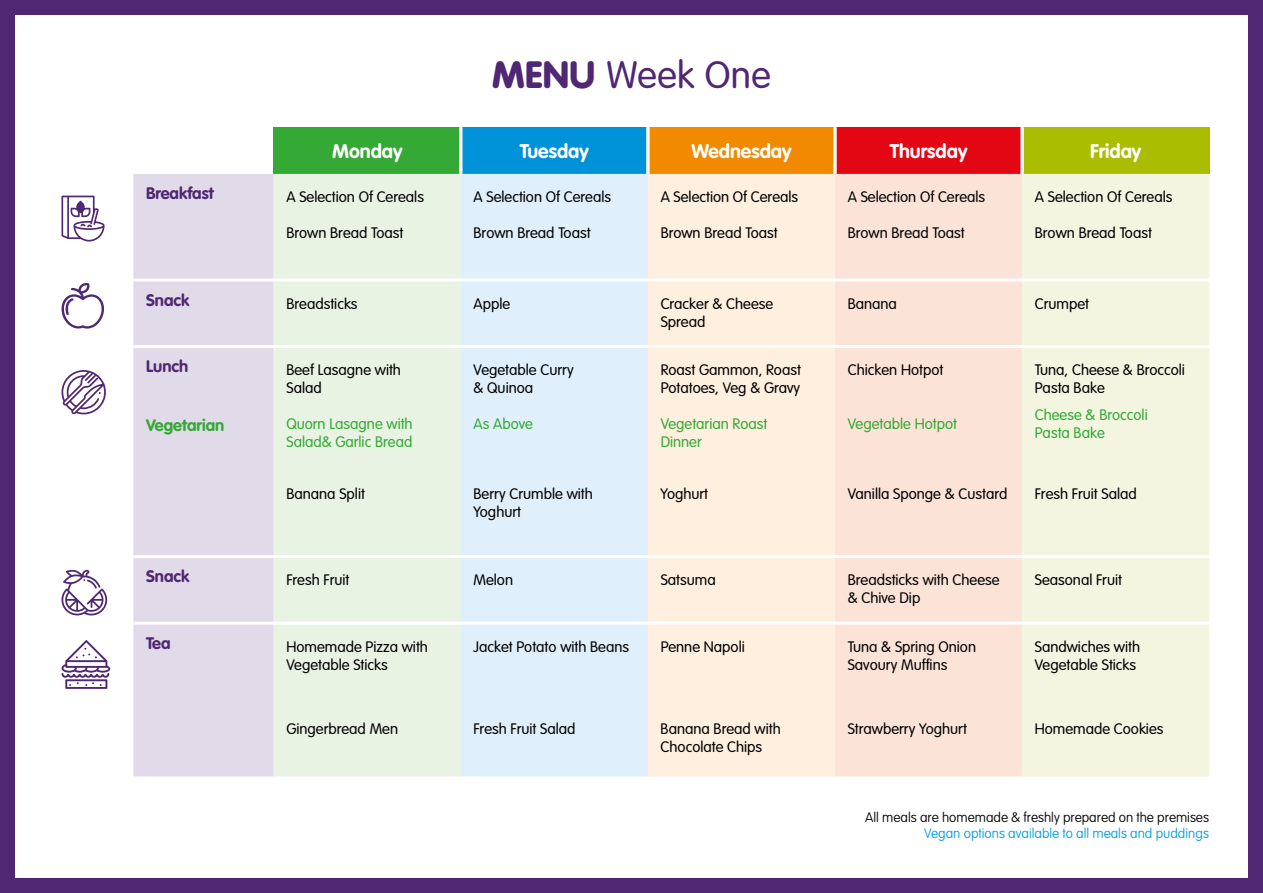
<style>
.page{position:relative;width:1263px;height:893px;background:#fff}
.page>*{position:absolute;margin:0;border:0;box-sizing:border-box;transform-origin:0 0}
.t1{font:300 37.5px "VAG Rounded Std";letter-spacing:.01em;color:#4f2772}
.t2{font:700 19.5px "VAG Rounded Std";color:#fff}
.t3{font:700 16.5px "VAG Rounded Std";color:#4f2772}
.t4{font:700 16.5px "VAG Rounded Std";color:#35a936}
.t5{font:300 15px/18px "VAG Rounded Std";color:#000}
.t6{font:300 15px/18px "VAG Rounded Std";color:#35a936}
.t7{font:100 13.5px "VAG Rounded Std";color:#000}
.t8{font:100 13.5px "VAG Rounded Std";color:#009ee0}
.s1{font-weight:900}
</style>
<div class="page">
<div style="left:274px;top:127px;width:187px;height:47px;background:#35a936"></div>
<div style="left:461px;top:127px;width:187px;height:47px;background:#0092d8"></div>
<div style="left:648px;top:127px;width:187px;height:47px;background:#f18a00"></div>
<div style="left:835px;top:127px;width:187px;height:47px;background:#e30613"></div>
<div style="left:1022px;top:127px;width:187px;height:47px;background:#abbd00"></div>
<div style="left:133px;top:174px;width:141px;height:602px;background:#e1dae9"></div>
<div style="left:274px;top:174px;width:187px;height:602px;background:#e9f3e3"></div>
<div style="left:461px;top:174px;width:187px;height:602px;background:#dfeffb"></div>
<div style="left:648px;top:174px;width:187px;height:602px;background:#feefde"></div>
<div style="left:835px;top:174px;width:187px;height:602px;background:#fce3d7"></div>
<div style="left:1022px;top:174px;width:187px;height:602px;background:#f3f5e1"></div>
<hr style="left:459px;top:127px;width:3px;height:47px;background:#fff">
<svg style="left:646px;top:127px;width:4px;height:47px"></svg>
<svg style="left:833px;top:127px;width:4px;height:47px"></svg>
<svg style="left:1020px;top:127px;width:4px;height:47px"></svg>
<hr style="left:133px;top:279px;width:141px;height:3px;background:#fff">
<hr style="left:274px;top:279px;width:187px;height:3px;background:#fff">
<hr style="left:461px;top:279px;width:187px;height:3px;background:#fff">
<hr style="left:648px;top:279px;width:187px;height:3px;background:#fff">
<hr style="left:835px;top:279px;width:187px;height:3px;background:#fff">
<hr style="left:1022px;top:279px;width:187px;height:3px;background:#fff">
<hr style="left:133px;top:345px;width:141px;height:3px;background:#fff">
<hr style="left:274px;top:345px;width:187px;height:3px;background:#fff">
<hr style="left:461px;top:345px;width:187px;height:3px;background:#fff">
<hr style="left:648px;top:345px;width:187px;height:3px;background:#fff">
<hr style="left:835px;top:345px;width:187px;height:3px;background:#fff">
<hr style="left:1022px;top:345px;width:187px;height:3px;background:#fff">
<hr style="left:133px;top:555px;width:141px;height:3px;background:#fff">
<hr style="left:274px;top:555px;width:187px;height:3px;background:#fff">
<hr style="left:461px;top:555px;width:187px;height:3px;background:#fff">
<hr style="left:648px;top:555px;width:187px;height:3px;background:#fff">
<hr style="left:835px;top:555px;width:187px;height:3px;background:#fff">
<hr style="left:1022px;top:555px;width:187px;height:3px;background:#fff">
<hr style="left:133px;top:622px;width:141px;height:3px;background:#fff">
<hr style="left:274px;top:622px;width:187px;height:3px;background:#fff">
<hr style="left:461px;top:622px;width:187px;height:3px;background:#fff">
<hr style="left:648px;top:622px;width:187px;height:3px;background:#fff">
<hr style="left:835px;top:622px;width:187px;height:3px;background:#fff">
<hr style="left:1022px;top:622px;width:187px;height:3px;background:#fff">
<div style="left:0;top:0;width:1263px;height:893px;border:15px solid #4f2772"></div>
<svg style="left:61px;top:196px;width:44px;height:46px"></svg>
<svg style="left:61px;top:569px;width:46px;height:46px"></svg>
<svg style="left:61px;top:640px;width:49px;height:49px"></svg>
<svg style="left:61px;top:283px;width:43px;height:46px"></svg>
<svg style="left:61px;top:370px;width:45px;height:44px"></svg>
<h1 class="t1" style="left:492px;top:53px;width:280px"><span class="s1">MENU</span> Week One</h1>
<h2 class="t2" style="left:332px;top:140px;width:72px">Monday</h2>
<h2 class="t2" style="left:520px;top:140px;width:70px">Tuesday</h2>
<h2 class="t2" style="left:691px;top:140px;width:102px">Wednesday</h2>
<h2 class="t2" style="left:890px;top:140px;width:79px">Thursday</h2>
<h2 class="t2" style="left:1090px;top:140px;width:53px">Friday</h2>
<p class="t3" style="left:146px;top:184px;width:69px">Breakfast</p>
<p class="t5" style="left:286px;top:189px;width:139px">A Selection Of Cereals</p>
<p class="t5" style="left:286px;top:225px;width:119px">Brown Bread Toast</p>
<p class="t5" style="left:474px;top:189px;width:139px">A Selection Of Cereals</p>
<p class="t5" style="left:474px;top:225px;width:119px">Brown Bread Toast</p>
<p class="t5" style="left:661px;top:189px;width:139px">A Selection Of Cereals</p>
<p class="t5" style="left:661px;top:225px;width:119px">Brown Bread Toast</p>
<p class="t5" style="left:848px;top:189px;width:139px">A Selection Of Cereals</p>
<p class="t5" style="left:848px;top:225px;width:119px">Brown Bread Toast</p>
<p class="t5" style="left:1035px;top:189px;width:139px">A Selection Of Cereals</p>
<p class="t5" style="left:1035px;top:225px;width:119px">Brown Bread Toast</p>
<p class="t3" style="left:146px;top:290px;width:45px">Snack</p>
<p class="t5" style="left:286px;top:295px;width:73px">Breadsticks</p>
<p class="t5" style="left:474px;top:295px;width:38px">Apple</p>
<p class="t5" style="left:661px;top:295px;width:114px">Cracker &amp; Cheese<br>Spread</p>
<p class="t5" style="left:848px;top:295px;width:51px">Banana</p>
<p class="t5" style="left:1035px;top:295px;width:56px">Crumpet</p>
<p class="t3" style="left:146px;top:357px;width:44px">Lunch</p>
<p class="t5" style="left:286px;top:361px;width:116px">Beef Lasagne with<br>Salad</p>
<p class="t6" style="left:286px;top:415px;width:128px">Quorn Lasagne with<br>Salad&amp; Garlic Bread</p>
<p class="t5" style="left:474px;top:361px;width:102px">Vegetable Curry &amp; Quinoa</p>
<p class="t6" style="left:474px;top:415px;width:61px">As Above</p>
<p class="t5" style="left:848px;top:361px;width:97px">Chicken Hotpot</p>
<p class="t6" style="left:848px;top:415px;width:111px">Vegetable Hotpot</p>
<p class="t5" style="left:1035px;top:361px;width:152px">Tuna, Cheese &amp; Broccoli<br>Pasta Bake</p>
<p class="t6" style="left:1035px;top:406px;width:114px">Cheese &amp; Broccoli<br>Pasta Bake</p>
<p class="t5" style="left:661px;top:361px;width:142px">Roast Gammon, Roast<br>Potatoes, Veg &amp; Gravy</p>
<p class="t6" style="left:661px;top:415px;width:108px">Vegetarian Roast<br>Dinner</p>
<p class="t4" style="left:146px;top:416px;width:80px">Vegetarian</p>
<p class="t5" style="left:286px;top:485px;width:80px">Banana Split</p>
<p class="t5" style="left:473px;top:485px;width:121px">Berry Crumble with<br>Yoghurt</p>
<p class="t5" style="left:661px;top:485px;width:49px">Yoghurt</p>
<p class="t5" style="left:848px;top:485px;width:161px">Vanilla Sponge &amp; Custard</p>
<p class="t5" style="left:1035px;top:485px;width:104px">Fresh Fruit Salad</p>
<p class="t3" style="left:146px;top:567px;width:45px">Snack</p>
<p class="t5" style="left:286px;top:571px;width:64px">Fresh Fruit</p>
<p class="t5" style="left:474px;top:571px;width:41px">Melon</p>
<p class="t5" style="left:661px;top:571px;width:57px">Satsuma</p>
<p class="t5" style="left:848px;top:571px;width:153px">Breadsticks with Cheese &amp; Chive Dip</p>
<p class="t5" style="left:1035px;top:571px;width:89px">Seasonal Fruit</p>
<p class="t3" style="left:146px;top:633px;width:26px">Tea</p>
<p class="t5" style="left:286px;top:638px;width:143px">Homemade Pizza with<br>Vegetable Sticks</p>
<p class="t5" style="left:474px;top:638px;width:157px">Jacket Potato with Beans</p>
<p class="t5" style="left:661px;top:638px;width:86px">Penne Napoli</p>
<p class="t5" style="left:848px;top:638px;width:130px">Tuna &amp; Spring Onion<br>Savoury Muffins</p>
<p class="t5" style="left:1035px;top:638px;width:107px">Sandwiches with<br>Vegetable Sticks</p>
<p class="t5" style="left:286px;top:721px;width:113px">Gingerbread Men</p>
<p class="t5" style="left:473px;top:721px;width:104px">Fresh Fruit Salad</p>
<p class="t5" style="left:661px;top:721px;width:122px">Banana Bread with<br>Chocolate Chips</p>
<p class="t5" style="left:848px;top:721px;width:121px">Strawberry Yoghurt</p>
<p class="t5" style="left:1035px;top:721px;width:130px">Homemade Cookies</p>
<p class="t7" style="left:865px;top:809px;width:345px">All meals are homemade &amp; freshly prepared on the premises</p>
<p class="t8" style="left:924px;top:826px;width:286px">Vegan options available to all meals and puddings</p>
</div>
